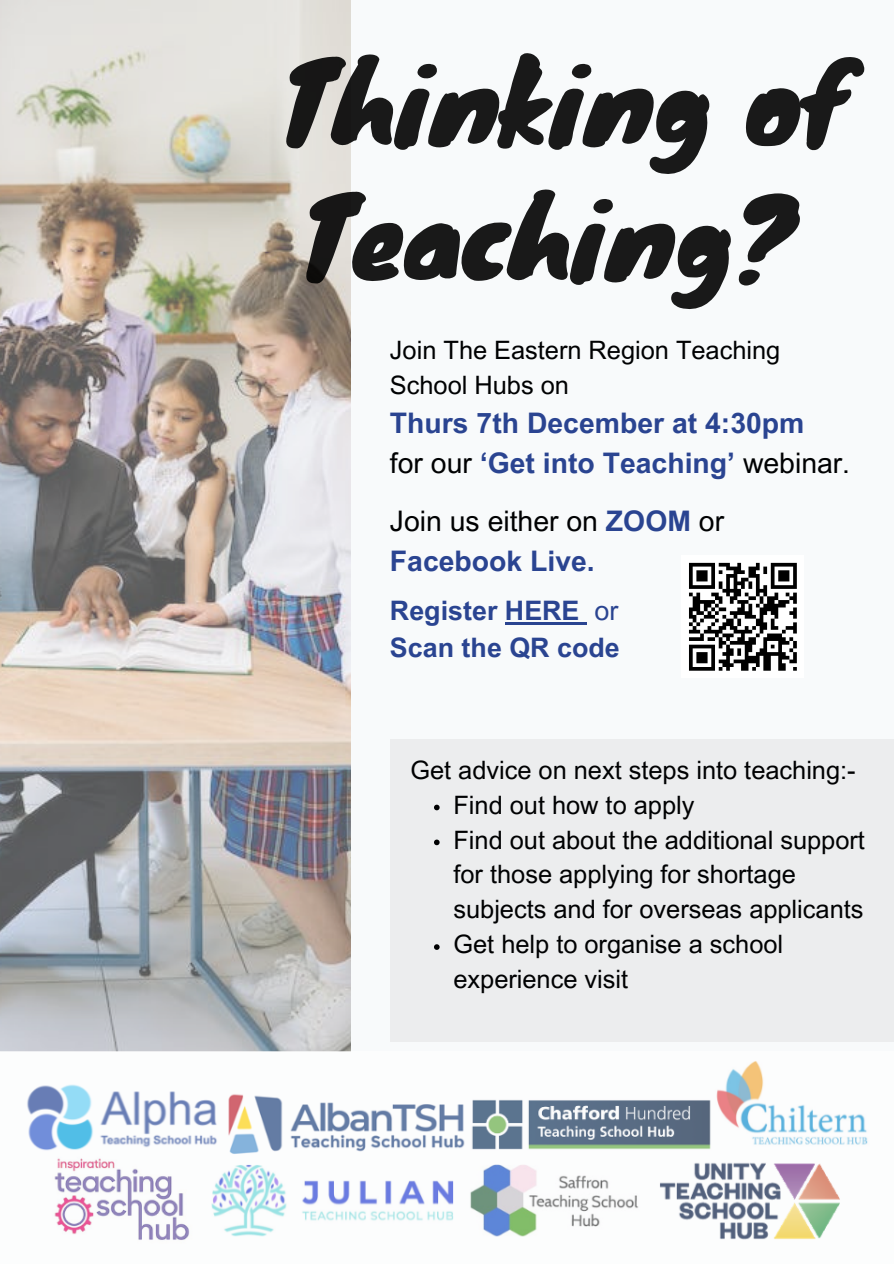
<style>
.page{position:relative;width:894px;height:1264px;background:#fff}
.page>*{position:absolute;margin:0;border:0;box-sizing:border-box;transform-origin:0 0}
.t1{font:106.5px/135px "Knewave";color:#000}
.t2{font:700 28.35px/39.3px "Arial MT Pro";color:#2a4491}
.t3{font:700 26.85px "Arial MT Pro";color:#2a4491}
.t4{font:25.35px/34.8px "Arial MT Pro";color:#000102}
.s1{font-weight:400;color:#000102}
.s2{font-weight:400}
</style>
<div class="page">
<div style="left:0;top:0;width:893px;height:1263px;background:#f8fafb"></div>
<img style="left:0;top:0;width:350px;height:1051px">
<div style="left:390px;top:738px;width:503px;height:303px;background:#ecedee"></div>
<hr style="left:505px;top:622px;width:74px;height:2px;background:#2a4491">
<svg style="left:579px;top:622px;width:8px;height:2px"></svg>
<div style="left:681px;top:555px;width:123px;height:123px;background:#fff"></div>
<svg style="left:689px;top:562px;width:108px;height:109px"></svg>
<img style="left:8px;top:1051px;width:860px;height:189px">
<svg style="left:434px;top:804px;width:5px;height:6px"></svg>
<svg style="left:434px;top:839px;width:5px;height:6px"></svg>
<svg style="left:434px;top:944px;width:5px;height:5px"></svg>
<h1 class="t1" style="left:279px;top:31px;width:569px">Thinking of<br>Teaching?</h1>
<p class="t4" style="left:390px;top:336px;width:391px">Join The Eastern Region Teaching<br>School Hubs on</p>
<p class="t2" style="left:390px;top:407px;width:416px">Thurs 7th December at 4:30pm</p>
<p class="t2" style="left:390px;top:446px;width:461px"><span class="s1">for our</span> ‘Get into Teaching’ <span class="s1">webinar.</span></p>
<p class="t2" style="left:390px;top:505px;width:335px"><span class="s1">Join us either on</span> ZOOM <span class="s1">or<br></span>Facebook Live.</p>
<p class="t3" style="left:390px;top:600px;width:230px">Register HERE <span class="s2">or</span></p>
<p class="t3" style="left:390px;top:637px;width:231px">Scan the QR code</p>
<p class="t4" style="left:410px;top:755px;width:446px">Get advice on next steps into teaching:-</p>
<p class="t4" style="left:453px;top:790px;width:242px">Find out how to apply</p>
<p class="t4" style="left:453px;top:825px;width:413px">Find out about the additional support for those applying for shortage subjects and for overseas applicants</p>
<p class="t4" style="left:453px;top:930px;width:331px">Get help to organise a school experience visit</p>
</div>
